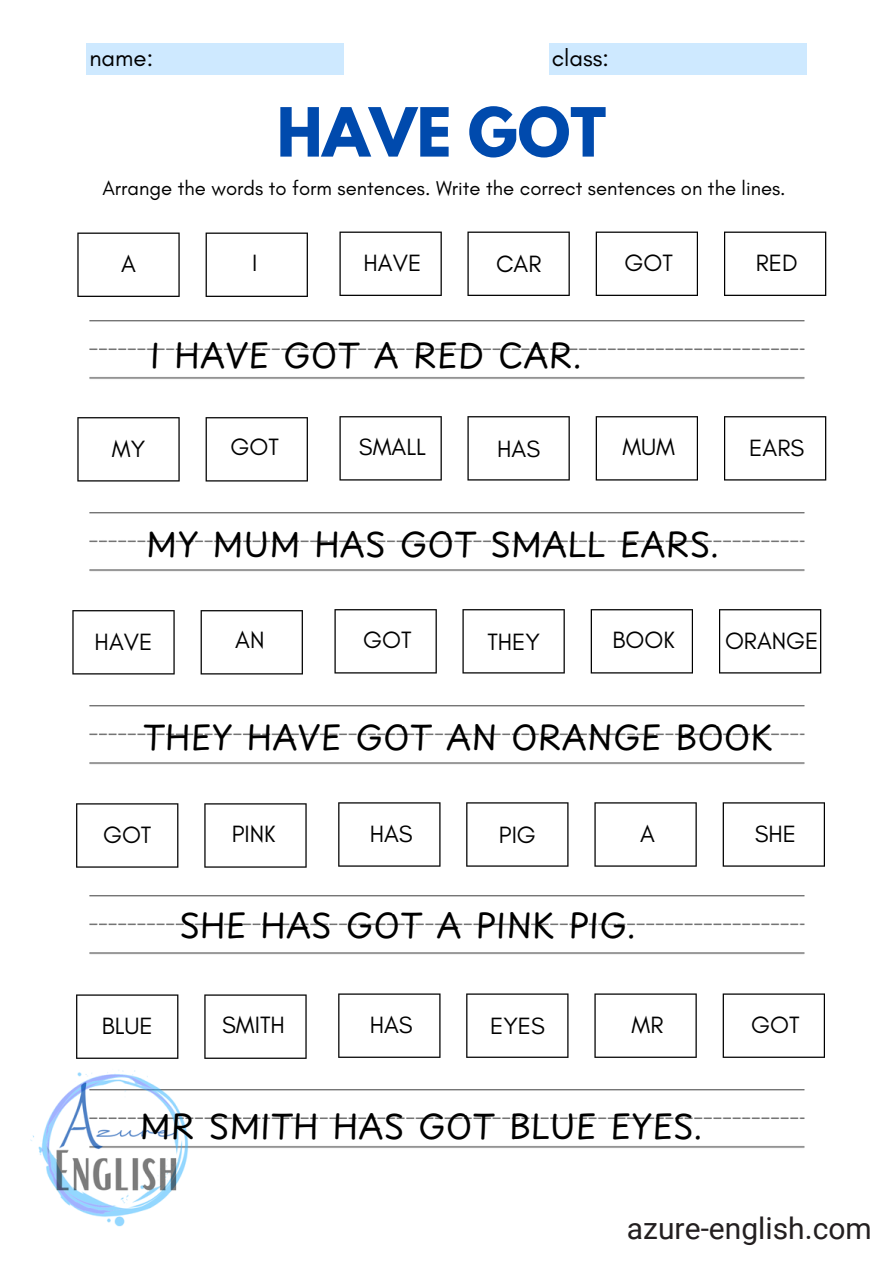
<style>
.page{position:relative;width:894px;height:1264px;background:#fff}
.page>*{position:absolute;margin:0;border:0;box-sizing:border-box;transform-origin:0 0}
.t1{font:700 60px "League Spartan";color:#004aad}
.t2{font:33px "Playpen Sans";color:#000}
.t3{font:30px "Roboto";color:#231f20}
.t4{font:24px "Glacial Indifference";color:#000}
.t5{font:20.25px "Glacial Indifference";color:#000}
</style>
<div class="page">
<svg style="left:339px;top:231px;width:102px;height:65px"></svg>
<svg style="left:467px;top:231px;width:102px;height:65px"></svg>
<svg style="left:595px;top:231px;width:102px;height:65px"></svg>
<svg style="left:724px;top:231px;width:102px;height:65px"></svg>
<svg style="left:205px;top:232px;width:103px;height:65px"></svg>
<img style="left:89px;top:320px;width:715px;height:59px">
<img style="left:89px;top:512px;width:715px;height:60px">
<img style="left:89px;top:706px;width:715px;height:59px">
<img style="left:89px;top:896px;width:715px;height:59px">
<img style="left:207px;top:1089px;width:597px;height:59px">
<div style="left:86px;top:43px;width:258px;height:31px;background:#cee9ff"></div>
<div style="left:548px;top:43px;width:258px;height:31px;background:#cee9ff"></div>
<svg style="left:77px;top:232px;width:102px;height:65px"></svg>
<svg style="left:339px;top:416px;width:102px;height:64px"></svg>
<svg style="left:467px;top:416px;width:102px;height:64px"></svg>
<svg style="left:595px;top:416px;width:102px;height:64px"></svg>
<svg style="left:724px;top:416px;width:102px;height:64px"></svg>
<svg style="left:205px;top:417px;width:103px;height:64px"></svg>
<svg style="left:77px;top:417px;width:102px;height:64px"></svg>
<svg style="left:334px;top:609px;width:102px;height:64px"></svg>
<svg style="left:462px;top:609px;width:102px;height:64px"></svg>
<svg style="left:590px;top:609px;width:102px;height:64px"></svg>
<svg style="left:719px;top:609px;width:102px;height:64px"></svg>
<svg style="left:200px;top:610px;width:103px;height:64px"></svg>
<svg style="left:72px;top:610px;width:102px;height:64px"></svg>
<svg style="left:338px;top:802px;width:102px;height:64px"></svg>
<svg style="left:466px;top:802px;width:102px;height:64px"></svg>
<svg style="left:594px;top:802px;width:102px;height:64px"></svg>
<svg style="left:722px;top:802px;width:102px;height:64px"></svg>
<svg style="left:204px;top:803px;width:102px;height:64px"></svg>
<svg style="left:76px;top:803px;width:102px;height:64px"></svg>
<svg style="left:338px;top:993px;width:102px;height:64px"></svg>
<svg style="left:466px;top:993px;width:102px;height:64px"></svg>
<svg style="left:594px;top:993px;width:102px;height:64px"></svg>
<svg style="left:722px;top:993px;width:102px;height:64px"></svg>
<svg style="left:204px;top:994px;width:102px;height:64px"></svg>
<svg style="left:76px;top:994px;width:102px;height:56px"></svg>
<img style="left:30px;top:1050px;width:177px;height:177px">
<h4 class="t4" style="left:89px;top:43px;width:65px">name:</h4>
<h4 class="t4" style="left:551px;top:43px;width:59px">class:</h4>
<p class="t1" style="left:277px;top:103px;width:331px">HAVE GOT</p>
<p class="t5" style="left:102px;top:175px;width:684px">Arrange the words to form sentences. Write the correct sentences on the lines.</p>
<h4 class="t4" style="left:121px;top:249px;width:16px">A</h4>
<h4 class="t4" style="left:252px;top:248px;width:7px">I</h4>
<h5 class="t4" style="left:363px;top:248px;width:59px">HAVE</h5>
<h5 class="t4" style="left:496px;top:249px;width:47px">CAR</h5>
<h1 class="t4" style="left:624px;top:248px;width:50px">GOT</h1>
<p class="t4" style="left:755px;top:248px;width:43px">RED</p>
<h2 class="t2" style="left:150px;top:329px;width:433px">I HAVE GOT A RED CAR.</h2>
<h4 class="t4" style="left:112px;top:434px;width:35px">MY</h4>
<h4 class="t4" style="left:230px;top:432px;width:50px">GOT</h4>
<p class="t4" style="left:359px;top:432px;width:68px">SMALL</p>
<h2 class="t4" style="left:497px;top:434px;width:44px">HAS</h2>
<h4 class="t4" style="left:622px;top:432px;width:54px">MUM</h4>
<h4 class="t4" style="left:749px;top:433px;width:56px">EARS</h4>
<h4 class="t2" style="left:146px;top:518px;width:574px">MY MUM HAS GOT SMALL EARS.</h4>
<h4 class="t4" style="left:95px;top:627px;width:59px">HAVE</h4>
<h4 class="t4" style="left:235px;top:625px;width:31px">AN</h4>
<h4 class="t4" style="left:363px;top:625px;width:50px">GOT</h4>
<h4 class="t4" style="left:487px;top:627px;width:54px">THEY</h4>
<p class="t4" style="left:612px;top:625px;width:64px">BOOK</p>
<h2 class="t4" style="left:724px;top:626px;width:95px">ORANGE</h2>
<h4 class="t2" style="left:143px;top:711px;width:631px">THEY HAVE GOT AN ORANGE BOOK</h4>
<p class="t4" style="left:103px;top:820px;width:50px">GOT</p>
<h2 class="t4" style="left:232px;top:818px;width:45px">PINK</h2>
<h4 class="t4" style="left:369px;top:818px;width:44px">HAS</h4>
<h4 class="t4" style="left:499px;top:820px;width:38px">PIG</h4>
<h4 class="t4" style="left:640px;top:818px;width:16px">A</h4>
<h4 class="t4" style="left:754px;top:819px;width:43px">SHE</h4>
<h4 class="t2" style="left:179px;top:899px;width:457px">SHE HAS GOT A PINK PIG.</h4>
<p class="t4" style="left:102px;top:1011px;width:53px">BLUE</p>
<h4 class="t4" style="left:222px;top:1009px;width:64px">SMITH</h4>
<h4 class="t4" style="left:369px;top:1009px;width:44px">HAS</h4>
<h4 class="t4" style="left:490px;top:1011px;width:56px">EYES</h4>
<h4 class="t4" style="left:631px;top:1009px;width:33px">MR</h4>
<h4 class="t4" style="left:751px;top:1010px;width:50px">GOT</h4>
<h4 class="t2" style="left:140px;top:1100px;width:564px">MR SMITH HAS GOT BLUE EYES.</h4>
<p class="t3" style="left:626px;top:1211px;width:246px">azure-english.com</p>
</div>
